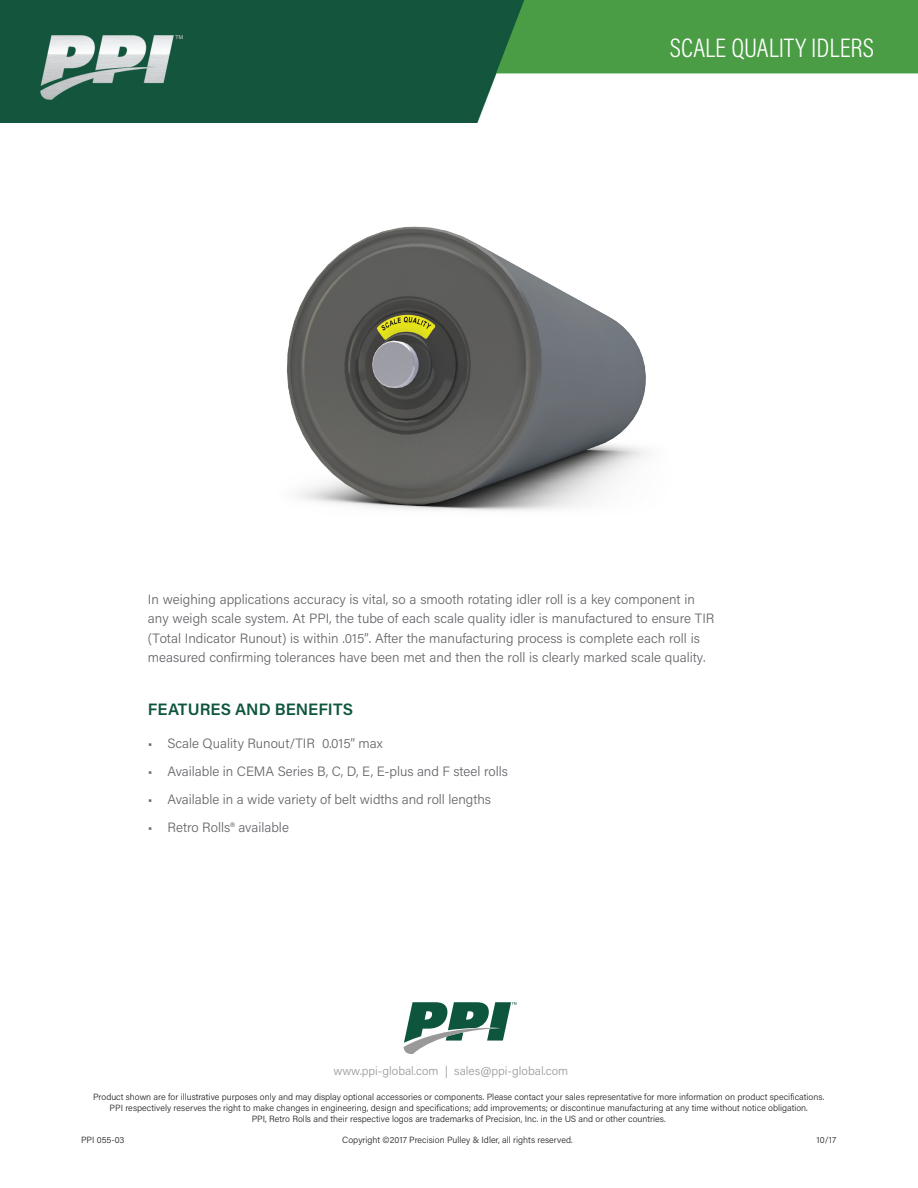
<style>
.page{position:relative;width:918px;height:1188px;background:#fff}
.page>*{position:absolute;margin:0;border:0;box-sizing:border-box;transform-origin:0 0}
.t1{font:300 27px "Acumin Pro Cond";color:#fff}
.t2{font:600 16.5px "Acumin Pro";letter-spacing:.005em;color:#0e553e}
.t3{font:300 13.5px/19.5px "Acumin Pro";color:#646569}
.t4{font:300 12px "Acumin Pro";color:#9a999a}
.t5{font:300 9px/10.8px "Acumin Pro";color:#231f20;text-align:center}
</style>
<div class="page">
<img style="left:0;top:0;width:918px;height:123px">
<img style="left:287px;top:226px;width:360px;height:285px">
<svg style="left:404px;top:1002px;width:112px;height:52px"></svg>
<h1 class="t1" style="left:670px;top:30px;width:206px">SCALE QUALITY IDLERS</h1>
<p class="t3" style="left:148px;top:589px;width:568px">In weighing applications accuracy is vital, so a smooth rotating idler roll is a key component in any weigh scale system. At PPI, the tube of each scale quality idler is manufactured to ensure TIR (Total Indicator Runout) is within .015”. After the manufacturing process is complete each roll is measured confirming tolerances have been met and then the roll is clearly marked scale quality.</p>
<h2 class="t2" style="left:148px;top:698px;width:207px">FEATURES AND BENEFITS</h2>
<h3 class="t3" style="left:148px;top:733px;width:236px">• Scale Quality Runout/TIR 0.015” max</h3>
<h3 class="t3" style="left:148px;top:761px;width:361px">• Available in CEMA Series B, C, D, E, E-plus and F steel rolls</h3>
<h3 class="t3" style="left:148px;top:789px;width:345px">• Available in a wide variety of belt widths and roll lengths</h3>
<h3 class="t3" style="left:148px;top:817px;width:142px">• Retro Rolls® available</h3>
<h3 class="t4" style="left:333px;top:1063px;width:236px">www.ppi-global.com | sales@ppi-global.com</h3>
<p class="t5" style="left:93px;top:1091px;width:733px">Product shown are for illustrative purposes only and may display optional accessories or components. Please contact your sales representative for more information on product specifications.<br>PPI respectively reserves the right to make changes in engineering, design and specifications; add improvements; or discontinue manufacturing at any time without notice obligation.<br>PPI, Retro Rolls and their respective logos are trademarks of Precision, Inc. in the US and or other countries.</p>
<p class="t5" style="left:81px;top:1134px;width:45px">PPI 055-03</p>
<p class="t5" style="left:342px;top:1134px;width:232px">Copyright ©2017 Precision Pulley &amp; Idler, all rights reserved.</p>
<p class="t5" style="left:817px;top:1134px;width:21px">10/17</p>
</div>
